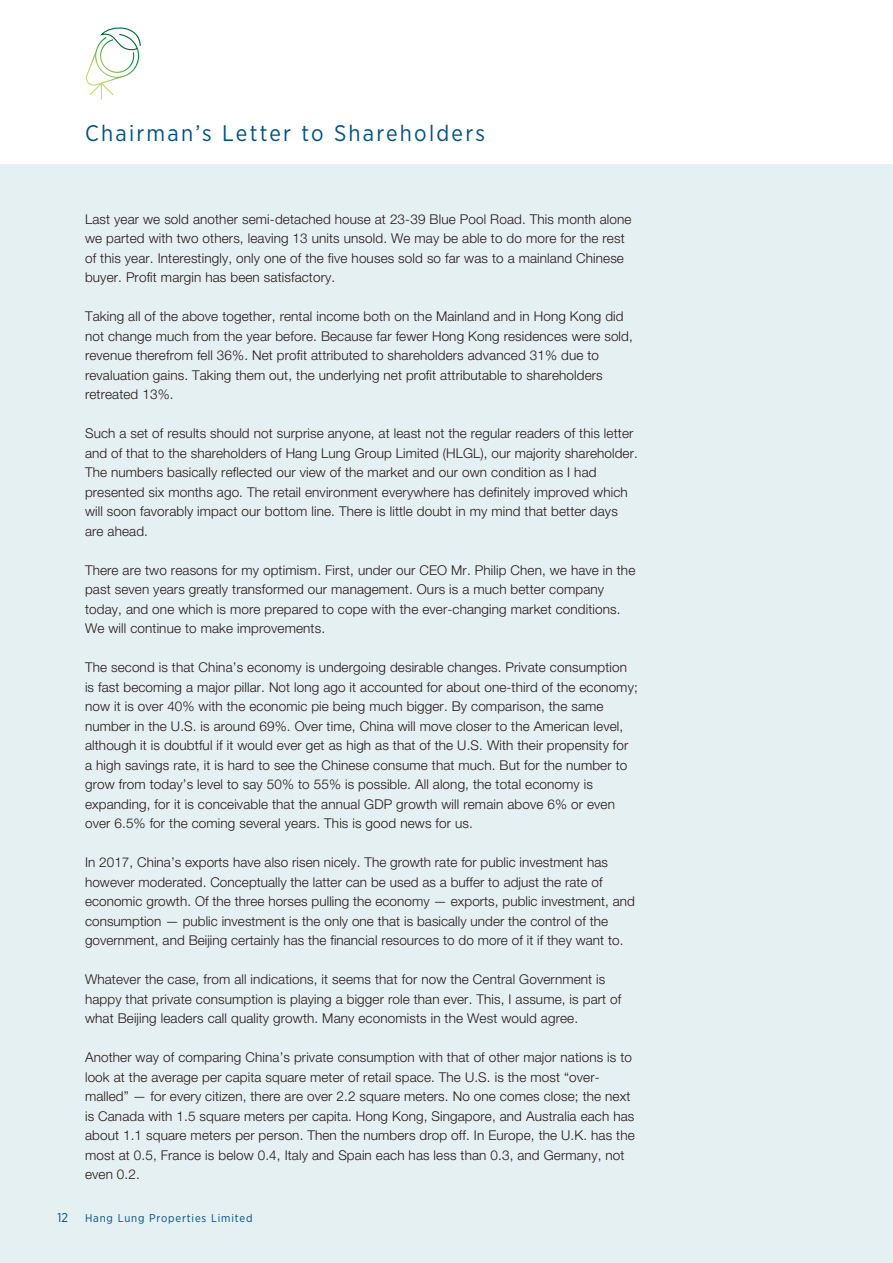
<style>
.page{position:relative;width:893px;height:1263px;background:#e5f0f2}
.page>*{position:absolute;margin:0;border:0;box-sizing:border-box;transform-origin:0 0}
.t1{font:22.5px "Gotham Narrow";letter-spacing:.1em;color:#005083}
.t2{font:300 13.5px/19.5px "Helvetica Neue LT Std";letter-spacing:.01em;color:#231916}
.t3{font:12.75px "Gotham Narrow";color:#005083}
.t4{font:11.25px "Gotham Narrow";letter-spacing:.075em;color:#005083}
</style>
<div class="page">
<div style="left:0;top:0;width:893px;height:164px;background:#fff"></div>
<svg style="left:85px;top:27px;width:56px;height:73px"></svg>
<h1 class="t1" style="left:85px;top:125px;width:402px">Chairman’s Letter to Shareholders</h1>
<p class="t2" style="left:85px;top:211px;width:548px">Last year we sold another semi-detached house at 23-39 Blue Pool Road. This month alone we parted with two others, leaving 13 units unsold. We may be able to do more for the rest of this year. Interestingly, only one of the five houses sold so far was to a mainland Chinese buyer. Profit margin has been satisfactory.</p>
<p class="t2" style="left:85px;top:308px;width:549px">Taking all of the above together, rental income both on the Mainland and in Hong Kong did not change much from the year before. Because far fewer Hong Kong residences were sold, revenue therefrom fell 36%. Net profit attributed to shareholders advanced 31% due to revaluation gains. Taking them out, the underlying net profit attributable to shareholders retreated 13%.</p>
<p class="t2" style="left:85px;top:425px;width:554px">Such a set of results should not surprise anyone, at least not the regular readers of this letter and of that to the shareholders of Hang Lung Group Limited (HLGL), our majority shareholder.<br>The numbers basically reflected our view of the market and our own condition as I had presented six months ago. The retail environment everywhere has definitely improved which will soon favorably impact our bottom line. There is little doubt in my mind that better days are ahead.</p>
<p class="t2" style="left:85px;top:562px;width:552px">There are two reasons for my optimism. First, under our CEO Mr. Philip Chen, we have in the past seven years greatly transformed our management. Ours is a much better company today, and one which is more prepared to cope with the ever-changing market conditions.<br>We will continue to make improvements.</p>
<p class="t2" style="left:85px;top:659px;width:554px">The second is that China’s economy is undergoing desirable changes. Private consumption is fast becoming a major pillar. Not long ago it accounted for about one-third of the economy; now it is over 40% with the economic pie being much bigger. By comparison, the same number in the U.S. is around 69%. Over time, China will move closer to the American level, although it is doubtful if it would ever get as high as that of the U.S. With their propensity for a high savings rate, it is hard to see the Chinese consume that much. But for the number to grow from today’s level to say 50% to 55% is possible. All along, the total economy is expanding, for it is conceivable that the annual GDP growth will remain above 6% or even over 6.5% for the coming several years. This is good news for us.</p>
<p class="t2" style="left:85px;top:854px;width:551px">In 2017, China’s exports have also risen nicely. The growth rate for public investment has however moderated. Conceptually the latter can be used as a buffer to adjust the rate of economic growth. Of the three horses pulling the economy — exports, public investment, and consumption — public investment is the only one that is basically under the control of the government, and Beijing certainly has the financial resources to do more of it if they want to.</p>
<p class="t2" style="left:85px;top:971px;width:538px">Whatever the case, from all indications, it seems that for now the Central Government is happy that private consumption is playing a bigger role than ever. This, I assume, is part of what Beijing leaders call quality growth. Many economists in the West would agree.</p>
<p class="t2" style="left:85px;top:1049px;width:551px">Another way of comparing China’s private consumption with that of other major nations is to look at the average per capita square meter of retail space. The U.S. is the most “over&shy;malled” — for every citizen, there are over 2.2 square meters. No one comes close; the next is Canada with 1.5 square meters per capita. Hong Kong, Singapore, and Australia each has about 1.1 square meters per person. Then the numbers drop off. In Europe, the U.K. has the most at 0.5, France is below 0.4, Italy and Spain each has less than 0.3, and Germany, not even 0.2.</p>
<p class="t3" style="left:58px;top:1213px;width:12px">12</p>
<p class="t4" style="left:85px;top:1213px;width:169px">Hang Lung Properties Limited</p>
</div>
